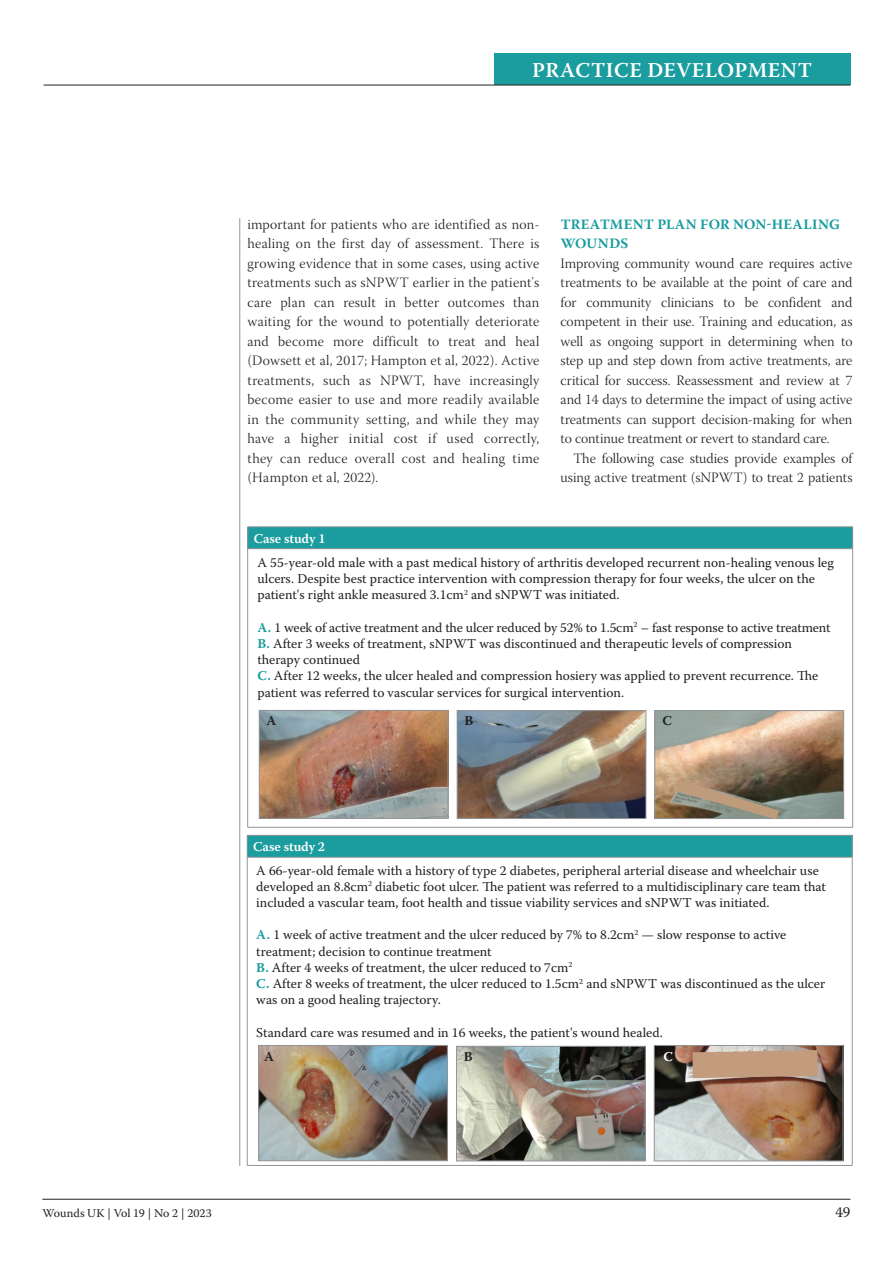
<style>
.page{position:relative;width:893px;height:1263px;background:#fff}
.page>*{position:absolute;margin:0;border:0;box-sizing:border-box;transform-origin:0 0}
.t1{font:600 21px "Warnock Pro";letter-spacing:.025em;color:#fff}
.t2{font:15px "Warnock Pro";color:#231f20}
.Paragraph_indented{font:14.25px/19.5px "Warnock Pro Light Subh";color:#231f20;text-align:justify}
.A-head{font:700 14.25px/19.5px "Warnock Pro";letter-spacing:.02em;color:#1b9c9e}
.t3{font:13.5px/16.2px "Warnock Pro";color:#231f20}
.Box_header{font:600 13.5px "Warnock Pro";letter-spacing:-.01em;color:#fff}
.t4{font:700 13.5px "Warnock Pro";color:#231f20}
.t5{font:700 13.5px "Warnock Pro";color:#fff}
.t6{font:12px "Warnock Pro";letter-spacing:-.005em;color:#231f20}
.s1{font-weight:700;color:#1b9c9e}
</style>
<div class="page">
<hr style="left:42px;top:1199px;width:808px;height:1px;background:#231f20">
<div style="left:494px;top:54px;width:356px;height:31px;background:#1b9c9e"></div>
<hr style="left:44px;top:85px;width:806px;height:1px;background:#231f20">
<hr style="left:239px;top:218px;width:1px;height:948px;background:#939598">
<div style="left:247px;top:835px;width:605px;height:22px;background:#1b9c9e"></div>
<hr style="left:247px;top:835px;width:605px;height:1px;background:#939598">
<svg style="left:247px;top:835px;width:1px;height:22px"></svg>
<svg style="left:852px;top:835px;width:1px;height:22px"></svg>
<hr style="left:247px;top:857px;width:605px;height:1px;background:#939598">
<hr style="left:247px;top:857px;width:1px;height:308px;background:#939598">
<hr style="left:852px;top:857px;width:1px;height:308px;background:#939598">
<hr style="left:247px;top:1165px;width:605px;height:1px;background:#939598">
<img style="left:261px;top:712px;width:185px;height:104px">
<div style="left:259px;top:710px;width:189px;height:108px;border:1px solid #939598"></div>
<img style="left:260px;top:1047px;width:186px;height:112px">
<div style="left:258px;top:1045px;width:190px;height:116px;border:1px solid #939598"></div>
<img style="left:459px;top:712px;width:185px;height:105px">
<div style="left:457px;top:710px;width:189px;height:109px;border:1px solid #939598"></div>
<img style="left:458px;top:1048px;width:185px;height:111px">
<div style="left:456px;top:1046px;width:189px;height:115px;border:1px solid #939598"></div>
<img style="left:657px;top:712px;width:185px;height:105px">
<div style="left:655px;top:710px;width:189px;height:109px;border:1px solid #939598"></div>
<img style="left:656px;top:1047px;width:185px;height:112px">
<div style="left:654px;top:1045px;width:189px;height:116px;border:1px solid #939598"></div>
<svg style="left:692px;top:1049px;width:127px;height:30px;background:#bd9a7f"></svg>
<svg style="left:676px;top:779px;width:104px;height:41px;background:#877a66"></svg>
<div style="left:248px;top:527px;width:605px;height:22px;background:#1b9c9e"></div>
<hr style="left:247px;top:526px;width:606px;height:1px;background:#939598">
<svg style="left:247px;top:527px;width:1px;height:21px"></svg>
<svg style="left:852px;top:527px;width:1px;height:21px"></svg>
<hr style="left:247px;top:548px;width:606px;height:1px;background:#939598">
<hr style="left:247px;top:549px;width:1px;height:278px;background:#939598">
<hr style="left:852px;top:549px;width:1px;height:278px;background:#939598">
<hr style="left:247px;top:827px;width:606px;height:1px;background:#939598">
<h1 class="t1" style="left:532px;top:58px;width:282px">PRACTICE DEVELOPMENT</h1>
<p class="Paragraph_indented" style="left:247px;top:216px;width:293px">important for patients who are identified as non&shy;healing on the first day of assessment. There is growing evidence that in some cases, using active treatments such as sNPWT earlier in the patient's care plan can result in better outcomes than waiting for the wound to potentially deteriorate and become more difficult to treat and heal (Dowsett et al, 2017; Hampton et al, 2022). Active treatments, such as NPWT, have increasingly become easier to use and more readily available in the community setting, and while they may have a higher initial cost if used correctly, they can reduce overall cost and healing time (Hampton et al, 2022).</p>
<p class="A-head" style="left:561px;top:214px;width:281px">TREATMENT PLAN FOR NON-HEALING<br>WOUNDS</p>
<p class="Paragraph_indented" style="left:561px;top:255px;width:293px">Improving community wound care requires active treatments to be available at the point of care and for community clinicians to be confident and competent in their use. Training and education, as well as ongoing support in determining when to step up and step down from active treatments, are critical for success. Reassessment and review at 7 and 14 days to determine the impact of using active treatments can support decision-making for when to continue treatment or revert to standard care.</p>
<p class="Paragraph_indented" style="left:561px;top:450px;width:293px;text-align:right">The following case studies provide examples of using active treatment (sNPWT) to treat 2 patients</p>
<p class="Box_header" style="left:254px;top:530px;width:73px">Case study 1</p>
<p class="t3" style="left:257px;top:554px;width:578px">A 55-year-old male with a past medical history of arthritis developed recurrent non-healing venous leg ulcers. Despite best practice intervention with compression therapy for four weeks, the ulcer on the patient's right ankle measured 3.1cm<sup>2</sup> and sNPWT was initiated.</p>
<p class="t3" style="left:257px;top:619px;width:575px"><span class="s1">A.</span> 1 week of active treatment and the ulcer reduced by 52% to 1.5cm<sup>2</sup> – fast response to active treatment</p>
<p class="t3" style="left:257px;top:635px;width:536px"><span class="s1">B.</span> After 3 weeks of treatment, sNPWT was discontinued and therapeutic levels of compression therapy continued</p>
<p class="t3" style="left:257px;top:668px;width:562px"><span class="s1">C.</span> After 12 weeks, the ulcer healed and compression hosiery was applied to prevent recurrence. The patient was referred to vascular services for surgical intervention.</p>
<p class="t4" style="left:266px;top:713px;width:11px">A</p>
<p class="t4" style="left:464px;top:713px;width:10px">B</p>
<p class="t4" style="left:662px;top:713px;width:11px">C</p>
<p class="Box_header" style="left:253px;top:839px;width:73px">Case study 2</p>
<p class="t3" style="left:256px;top:862px;width:571px">A 66-year-old female with a history of type 2 diabetes, peripheral arterial disease and wheelchair use developed an 8.8cm<sup>2</sup> diabetic foot ulcer. The patient was referred to a multidisciplinary care team that included a vascular team, foot health and tissue viability services and sNPWT was initiated.</p>
<p class="t3" style="left:256px;top:927px;width:532px"><span class="s1">A.</span> 1 week of active treatment and the ulcer reduced by 7% to 8.2cm<sup>2</sup> — slow response to active treatment; decision to continue treatment</p>
<p class="t3" style="left:256px;top:959px;width:318px"><span class="s1">B.</span> After 4 weeks of treatment, the ulcer reduced to 7cm<sup>2</sup></p>
<p class="t3" style="left:256px;top:975px;width:570px"><span class="s1">C.</span> After 8 weeks of treatment, the ulcer reduced to 1.5cm<sup>2</sup> and sNPWT was discontinued as the ulcer was on a good healing trajectory.</p>
<p class="t3" style="left:256px;top:1024px;width:408px">Standard care was resumed and in 16 weeks, the patient's wound healed.</p>
<p class="t4" style="left:264px;top:1048px;width:11px">A</p>
<p class="t4" style="left:464px;top:1048px;width:10px">B</p>
<p class="t5" style="left:663px;top:1048px;width:11px">C</p>
<p class="t6" style="left:42px;top:1205px;width:171px">Wounds UK | Vol 19 | No 2 | 2023</p>
<p class="t2" style="left:835px;top:1203px;width:17px">49</p>
</div>
